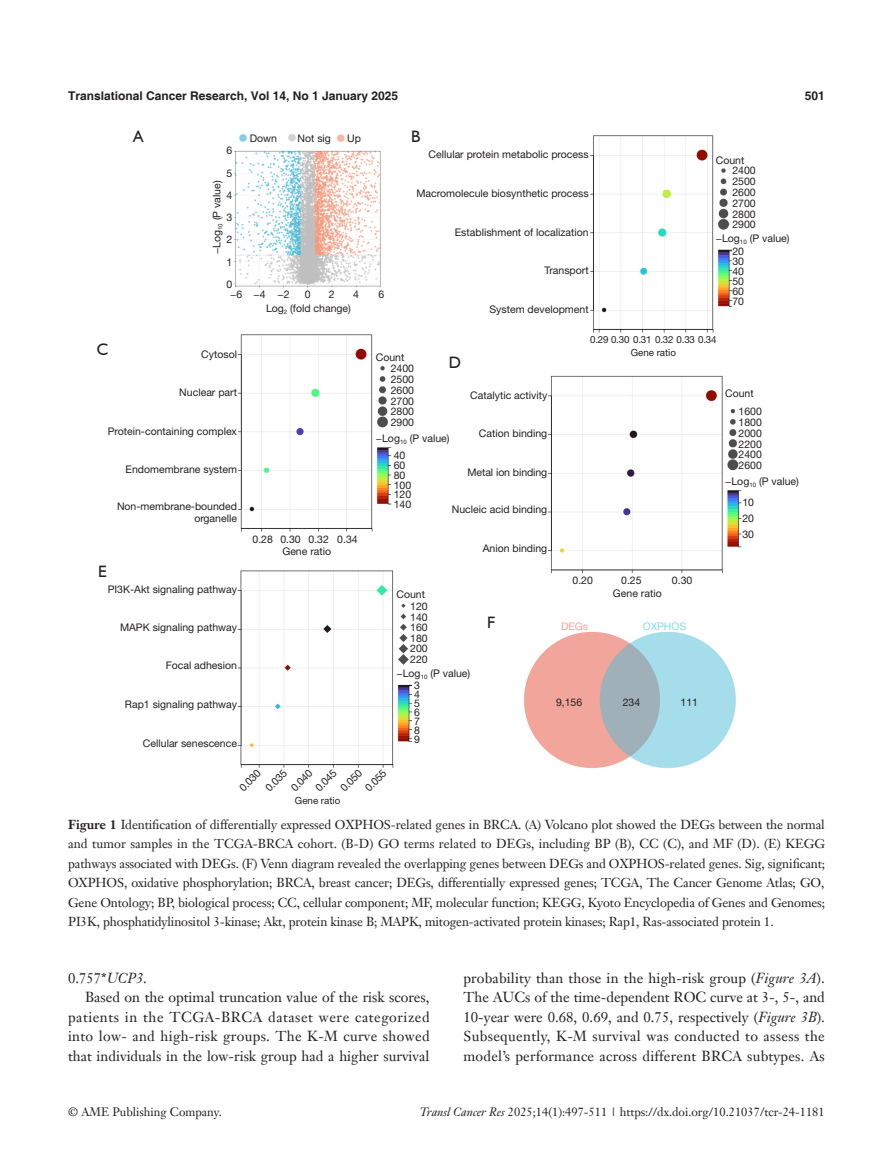
<style>
.page{position:relative;width:893px;height:1170px;background:#fff}
.page>*{position:absolute;margin:0;border:0;box-sizing:border-box;transform-origin:0 0}
.t1{font:16.5px "Humanist 521 BT";color:#231f20}
.t2{font:14.25px/19.5px "Janson Text LT";letter-spacing:.01em;color:#231f20;text-align:justify}
.t3{font:12.75px/19.5px "Janson Text LT";letter-spacing:-.01em;color:#231f20;text-align:justify}
.t4{font:12px "Janson Text LT";color:#231f20}
.t5{font:700 12px "Helvetica";color:#231f20}
.t6{font:10.5px/12px "Helvetica Neue LT Pro";color:#231f20;text-align:right}
.t7{font:10.5px "Helvetica Neue LT Pro";color:#7fddea}
.t8{font:10.5px "Helvetica Neue LT Pro";color:#f2a59a}
.t9{font:9.75px "Helvetica Neue LT Pro";letter-spacing:-.02em;color:#231f20}
.t10{font:9.75px "Helvetica Neue LT Pro";color:#231f20}
.s1{font-weight:700}
.s2{font-style:italic}
</style>
<div class="page">
<img style="left:234px;top:134px;width:508px;height:635px">
<div style="left:407px;top:128px;width:17px;height:17px;background:#fff"></div>
<div style="left:446px;top:354px;width:17px;height:17px;background:#fff"></div>
<div style="left:483px;top:614px;width:17px;height:17px;background:#fff"></div>
<p class="t5" style="left:68px;top:88px;width:332px">Translational Cancer Research, Vol 14, No 1 January 2025</p>
<p class="t5" style="left:805px;top:88px;width:22px">501</p>
<p class="t1" style="left:133px;top:126px;width:12px">A</p>
<p class="t6" style="left:227px;top:144px;width:7px">6</p>
<p class="t6" style="left:227px;top:166px;width:7px">5</p>
<p class="t6" style="left:227px;top:189px;width:7px">4</p>
<p class="t6" style="left:227px;top:211px;width:7px">3</p>
<p class="t6" style="left:227px;top:233px;width:7px">2</p>
<p class="t6" style="left:227px;top:255px;width:7px">1</p>
<p class="t6" style="left:227px;top:278px;width:7px">0</p>
<p class="t6" style="left:210px;top:254px;width:75px;rotate:-90deg">−Log<sub>10</sub> (P value)</p>
<p class="t6" style="left:250px;top:131px;width:29px">Down</p>
<p class="t6" style="left:297px;top:131px;width:35px">Not sig</p>
<p class="t6" style="left:347px;top:131px;width:15px">Up</p>
<p class="t6" style="left:230px;top:288px;width:14px">−6</p>
<p class="t6" style="left:253px;top:288px;width:14px">−4</p>
<p class="t6" style="left:278px;top:288px;width:14px">−2</p>
<p class="t6" style="left:305px;top:288px;width:7px">0</p>
<p class="t6" style="left:329px;top:288px;width:7px">2</p>
<p class="t6" style="left:353px;top:288px;width:7px">4</p>
<p class="t6" style="left:378px;top:288px;width:7px">6</p>
<p class="t6" style="left:266px;top:302px;width:86px">Log<sub>2</sub> (fold change)</p>
<p class="t1" style="left:411px;top:126px;width:11px">B</p>
<p class="t6" style="left:429px;top:148px;width:162px">Cellular protein metabolic process</p>
<p class="t6" style="left:416px;top:187px;width:174px">Macromolecule biosynthetic process</p>
<p class="t6" style="left:455px;top:225px;width:135px">Establishment of localization</p>
<p class="t6" style="left:544px;top:264px;width:46px">Transport</p>
<p class="t6" style="left:489px;top:303px;width:101px">System development</p>
<p class="t6" style="left:716px;top:154px;width:30px">Count</p>
<p class="t6" style="left:732px;top:164px;width:25px">2400</p>
<p class="t6" style="left:732px;top:175px;width:25px">2500</p>
<p class="t6" style="left:732px;top:186px;width:25px">2600</p>
<p class="t6" style="left:732px;top:197px;width:25px">2700</p>
<p class="t6" style="left:732px;top:207px;width:25px">2800</p>
<p class="t6" style="left:732px;top:218px;width:25px">2900</p>
<p class="t6" style="left:716px;top:232px;width:75px">−Log<sub>10</sub> (P value)</p>
<p class="t6" style="left:732px;top:245px;width:13px">20</p>
<p class="t6" style="left:732px;top:255px;width:13px">30</p>
<p class="t6" style="left:732px;top:265px;width:13px">40</p>
<p class="t6" style="left:732px;top:275px;width:13px">50</p>
<p class="t6" style="left:732px;top:284px;width:13px">60</p>
<p class="t6" style="left:732px;top:294px;width:13px">70</p>
<p class="t1" style="left:97px;top:339px;width:13px">C</p>
<p class="t6" style="left:201px;top:348px;width:37px">Cytosol</p>
<p class="t6" style="left:179px;top:386px;width:59px">Nuclear part</p>
<p class="t6" style="left:108px;top:425px;width:131px">Protein-containing complex</p>
<p class="t6" style="left:126px;top:463px;width:113px">Endomembrane system</p>
<p class="t6" style="left:117px;top:500px;width:122px">Non-membrane-bounded organelle</p>
<p class="t1" style="left:98px;top:561px;width:10px">E</p>
<p class="t6" style="left:108px;top:582px;width:131px">PI3K-Akt signaling pathway</p>
<p class="t6" style="left:120px;top:621px;width:119px">MAPK signaling pathway</p>
<p class="t6" style="left:166px;top:659px;width:73px">Focal adhesion</p>
<p class="t6" style="left:125px;top:698px;width:114px">Rap1 signaling pathway</p>
<p class="t6" style="left:143px;top:737px;width:96px">Cellular senescence</p>
<p class="t6" style="left:253px;top:532px;width:22px">0.28</p>
<p class="t6" style="left:280px;top:532px;width:22px">0.30</p>
<p class="t6" style="left:309px;top:532px;width:22px">0.32</p>
<p class="t6" style="left:337px;top:532px;width:22px">0.34</p>
<p class="t6" style="left:282px;top:545px;width:50px">Gene ratio</p>
<p class="t6" style="left:376px;top:351px;width:30px">Count</p>
<p class="t1" style="left:449px;top:352px;width:14px">D</p>
<p class="t6" style="left:391px;top:362px;width:25px">2400</p>
<p class="t6" style="left:391px;top:373px;width:25px">2500</p>
<p class="t6" style="left:391px;top:383px;width:25px">2600</p>
<p class="t6" style="left:391px;top:394px;width:25px">2700</p>
<p class="t6" style="left:391px;top:405px;width:25px">2800</p>
<p class="t6" style="left:391px;top:416px;width:25px">2900</p>
<p class="t6" style="left:470px;top:389px;width:78px">Catalytic activity</p>
<p class="t6" style="left:479px;top:427px;width:70px">Cation binding</p>
<p class="t6" style="left:467px;top:465px;width:81px">Metal ion binding</p>
<p class="t6" style="left:452px;top:503px;width:97px">Nucleic acid binding</p>
<p class="t6" style="left:483px;top:542px;width:66px">Anion binding</p>
<p class="t6" style="left:376px;top:432px;width:75px">−Log<sub>10</sub> (P value)</p>
<p class="t6" style="left:394px;top:449px;width:13px">40</p>
<p class="t6" style="left:394px;top:459px;width:13px">60</p>
<p class="t6" style="left:394px;top:468px;width:13px">80</p>
<p class="t6" style="left:394px;top:478px;width:19px">100</p>
<p class="t6" style="left:394px;top:488px;width:19px">120</p>
<p class="t6" style="left:394px;top:498px;width:19px">140</p>
<p class="t6" style="left:396px;top:588px;width:30px">Count</p>
<p class="t6" style="left:410px;top:600px;width:19px">120</p>
<p class="t6" style="left:410px;top:610px;width:19px">140</p>
<p class="t6" style="left:410px;top:621px;width:19px">160</p>
<p class="t6" style="left:410px;top:631px;width:19px">180</p>
<p class="t6" style="left:410px;top:642px;width:19px">200</p>
<p class="t6" style="left:410px;top:652px;width:19px">220</p>
<p class="t6" style="left:396px;top:667px;width:75px">−Log<sub>10</sub> (P value)</p>
<p class="t6" style="left:414px;top:678px;width:7px">3</p>
<p class="t6" style="left:414px;top:687px;width:7px">4</p>
<p class="t6" style="left:414px;top:696px;width:7px">5</p>
<p class="t6" style="left:414px;top:705px;width:7px">6</p>
<p class="t6" style="left:414px;top:714px;width:7px">7</p>
<p class="t6" style="left:414px;top:723px;width:7px">8</p>
<p class="t6" style="left:414px;top:732px;width:7px">9</p>
<p class="t1" style="left:487px;top:612px;width:10px">F</p>
<p class="t6" style="left:237px;top:785px;width:27px;rotate:-45deg">0.030</p>
<p class="t6" style="left:263px;top:785px;width:27px;rotate:-45deg">0.035</p>
<p class="t6" style="left:288px;top:785px;width:27px;rotate:-45deg">0.040</p>
<p class="t6" style="left:313px;top:785px;width:27px;rotate:-45deg">0.045</p>
<p class="t6" style="left:338px;top:785px;width:27px;rotate:-45deg">0.050</p>
<p class="t6" style="left:362px;top:785px;width:27px;rotate:-45deg">0.055</p>
<p class="t10" style="left:295px;top:794px;width:47px">Gene ratio</p>
<p class="t9" style="left:590px;top:333px;width:128px">0.29 0.30 0.31 0.32 0.33 0.34</p>
<p class="t10" style="left:631px;top:346px;width:47px">Gene ratio</p>
<p class="t6" style="left:572px;top:574px;width:22px">0.20</p>
<p class="t6" style="left:621px;top:574px;width:22px">0.25</p>
<p class="t6" style="left:672px;top:574px;width:22px">0.30</p>
<p class="t6" style="left:613px;top:587px;width:50px">Gene ratio</p>
<p class="t8" style="left:561px;top:619px;width:29px">DEGs</p>
<p class="t7" style="left:643px;top:619px;width:45px">OXPHOS</p>
<p class="t6" style="left:556px;top:695px;width:28px">9,156</p>
<p class="t6" style="left:623px;top:695px;width:19px">234</p>
<p class="t6" style="left:681px;top:695px;width:19px">111</p>
<p class="t6" style="left:725px;top:387px;width:30px">Count</p>
<p class="t6" style="left:739px;top:405px;width:25px">1600</p>
<p class="t6" style="left:739px;top:416px;width:25px">1800</p>
<p class="t6" style="left:739px;top:427px;width:25px">2000</p>
<p class="t6" style="left:739px;top:437px;width:25px">2200</p>
<p class="t6" style="left:739px;top:448px;width:25px">2400</p>
<p class="t6" style="left:739px;top:459px;width:25px">2600</p>
<p class="t6" style="left:725px;top:475px;width:75px">−Log<sub>10</sub> (P value)</p>
<p class="t6" style="left:742px;top:496px;width:13px">10</p>
<p class="t6" style="left:742px;top:512px;width:13px">20</p>
<p class="t6" style="left:742px;top:527px;width:13px">30</p>
<p class="t3" style="left:68px;top:814px;width:759px"><span class="s1">Figure 1</span> Identification of differentially expressed OXPHOS-related genes in BRCA. (A) Volcano plot showed the DEGs between the normal and tumor samples in the TCGA-BRCA cohort. (B-D) GO terms related to DEGs, including BP (B), CC (C), and MF (D). (E) KEGG pathways associated with DEGs. (F) Venn diagram revealed the overlapping genes between DEGs and OXPHOS-related genes. Sig, significant; OXPHOS, oxidative phosphorylation; BRCA, breast cancer; DEGs, differentially expressed genes; TCGA, The Cancer Genome Atlas; GO, Gene Ontology; BP, biological process; CC, cellular component; MF, molecular function; KEGG, Kyoto Encyclopedia of Genes and Genomes; PI3K, phosphatidylinositol 3-kinase; Akt, protein kinase B; MAPK, mitogen-activated protein kinases; Rap1, Ras-associated protein 1.</p>
<p class="t2" style="left:68px;top:968px;width:80px">0.757*<span class="s2">UCP3</span>.</p>
<p class="t2" style="left:68px;top:987px;width:363px;text-indent:17px">Based on the optimal truncation value of the risk scores, patients in the TCGA-BRCA dataset were categorized into low- and high-risk groups. The K-M curve showed that individuals in the low-risk group had a higher survival</p>
<p class="t2" style="left:463px;top:968px;width:363px">probability than those in the high-risk group (<span class="s2">Figure 3A</span>).<br>The AUCs of the time-dependent ROC curve at 3-, 5-, and 10-year were 0.68, 0.69, and 0.75, respectively (<span class="s2">Figure 3B</span>).<br>Subsequently, K-M survival was conducted to assess the model’s performance across different BRCA subtypes. As</p>
<p class="t4" style="left:68px;top:1104px;width:155px">© AME Publishing Company.</p>
<p class="t4" style="left:420px;top:1104px;width:406px"><span class="s2">Transl Cancer Res</span> 2025;14(1):497-511 | https://dx.doi.org/10.21037/tcr-24-1181</p>
</div>
